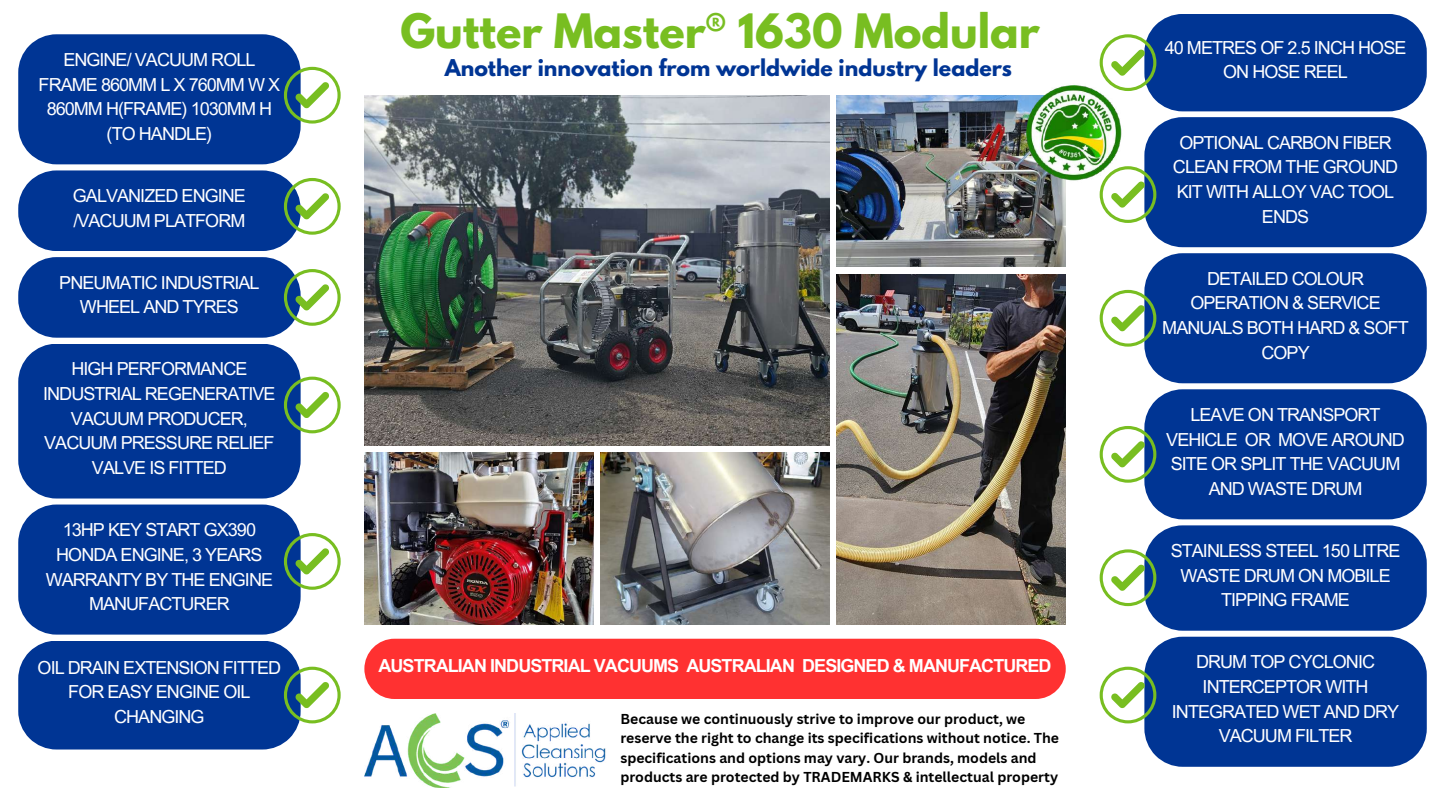
<style>
.page{position:relative;width:1440px;height:810px;background:#fff}
.page>*{position:absolute;margin:0;border:0;box-sizing:border-box;transform-origin:0 0}
.t1{font:700 42px "League Spartan";color:#78be21}
.t2{font:700 20.5px "League Spartan";color:#003594}
.t3{font:18px/24.8px "Arial MT Pro";letter-spacing:-.05em;color:#fff;text-align:center}
.t4{font:700 18px "Arial MT Pro";letter-spacing:-.05em;color:#fff}
.t5{font:700 14px/19.5px "Canva Sans";color:#000}
</style>
<div class="page">
<img style="left:364px;top:95px;width:465px;height:350px">
<img style="left:837px;top:95px;width:229px;height:172px">
<img style="left:837px;top:274px;width:229px;height:351px">
<img style="left:601px;top:453px;width:228px;height:172px">
<img style="left:364px;top:453px;width:229px;height:172px">
<svg style="left:18px;top:34px;width:323px;height:130px;background:#2654a1"></svg>
<svg style="left:18px;top:170px;width:323px;height:81px;background:#2b58a0"></svg>
<svg style="left:18px;top:257px;width:323px;height:81px;background:#2b58a0"></svg>
<svg style="left:18px;top:344px;width:323px;height:155px;background:#2654a1"></svg>
<svg style="left:18px;top:505px;width:323px;height:130px;background:#2654a0"></svg>
<svg style="left:18px;top:641px;width:323px;height:109px;background:#2855a0"></svg>
<svg style="left:1100px;top:14px;width:327px;height:97px;background:#23529e"></svg>
<svg style="left:1100px;top:117px;width:327px;height:130px;background:#1d4d9d"></svg>
<svg style="left:1100px;top:253px;width:327px;height:130px;background:#2856a1"></svg>
<svg style="left:1100px;top:389px;width:327px;height:130px;background:#2856a1"></svg>
<svg style="left:1100px;top:525px;width:327px;height:106px;background:#2b58a2"></svg>
<svg style="left:1100px;top:637px;width:327px;height:130px;background:#2856a1"></svg>
<div style="left:364px;top:639px;width:702px;height:60px;background:#ff3131;border-radius:30px"></div>
<img style="left:364px;top:713px;width:242px;height:75px">
<img style="left:1017px;top:76px;width:113px;height:114px">
<p class="t3" style="left:39px;top:49px;width:243px">ENGINE/ VACUUM ROLL<br>FRAME 860MM L X 760MM W X<br>860MM H(FRAME) 1030MM H (TO HANDLE)</p>
<p class="t3" style="left:73px;top:185px;width:175px;text-align:left">GALVANIZED ENGINE /VACUUM PLATFORM</p>
<p class="t3" style="left:59px;top:272px;width:202px">PNEUMATIC INDUSTRIAL<br>WHEEL AND TYRES</p>
<p class="t3" style="left:43px;top:359px;width:234px">HIGH PERFORMANCE<br>INDUSTRIAL REGENERATIVE<br>VACUUM PRODUCER,<br>VACUUM PRESSURE RELIEF<br>VALVE IS FITTED</p>
<p class="t3" style="left:46px;top:520px;width:229px">13HP KEY START GX390<br>HONDA ENGINE, 3 YEARS<br>WARRANTY BY THE ENGINE<br>MANUFACTURER</p>
<p class="t3" style="left:38px;top:657px;width:245px">OIL DRAIN EXTENSION FITTED<br>FOR EASY ENGINE OIL<br>CHANGING</p>
<h1 class="t1" style="left:400px;top:11px;width:641px">Gutter Master® 1630 Modular</h1>
<p class="t2" style="left:445px;top:57px;width:569px">Another innovation from worldwide industry leaders</p>
<p class="t4" style="left:378px;top:659px;width:675px">AUSTRALIAN INDUSTRIAL VACUUMS AUSTRALIAN DESIGNED &amp; MANUFACTURED</p>
<p class="t5" style="left:620px;top:709px;width:440px">Because we continuously strive to improve our product, we reserve the right to change its specifications without notice. The specifications and options may vary. Our brands, models and products are protected by TRADEMARKS &amp; intellectual property</p>
<p class="t3" style="left:1165px;top:37px;width:243px">40 METRES OF 2.5 INCH HOSE<br>ON HOSE REEL</p>
<p class="t3" style="left:1173px;top:132px;width:227px">OPTIONAL CARBON FIBER<br>CLEAN FROM THE GROUND<br>KIT WITH ALLOY VAC TOOL<br>ENDS</p>
<p class="t3" style="left:1162px;top:268px;width:248px">DETAILED COLOUR<br>OPERATION &amp; SERVICE<br>MANUALS BOTH HARD &amp; SOFT<br>COPY</p>
<p class="t3" style="left:1166px;top:404px;width:240px">LEAVE ON TRANSPORT<br>VEHICLE OR MOVE AROUND<br>SITE OR SPLIT THE VACUUM<br>AND WASTE DRUM</p>
<p class="t3" style="left:1171px;top:540px;width:231px">STAINLESS STEEL 150 LITRE<br>WASTE DRUM ON MOBILE<br>TIPPING FRAME</p>
<p class="t3" style="left:1172px;top:652px;width:229px">DRUM TOP CYCLONIC<br>INTERCEPTOR WITH<br>INTEGRATED WET AND DRY<br>VACUUM FILTER</p>
</div>
